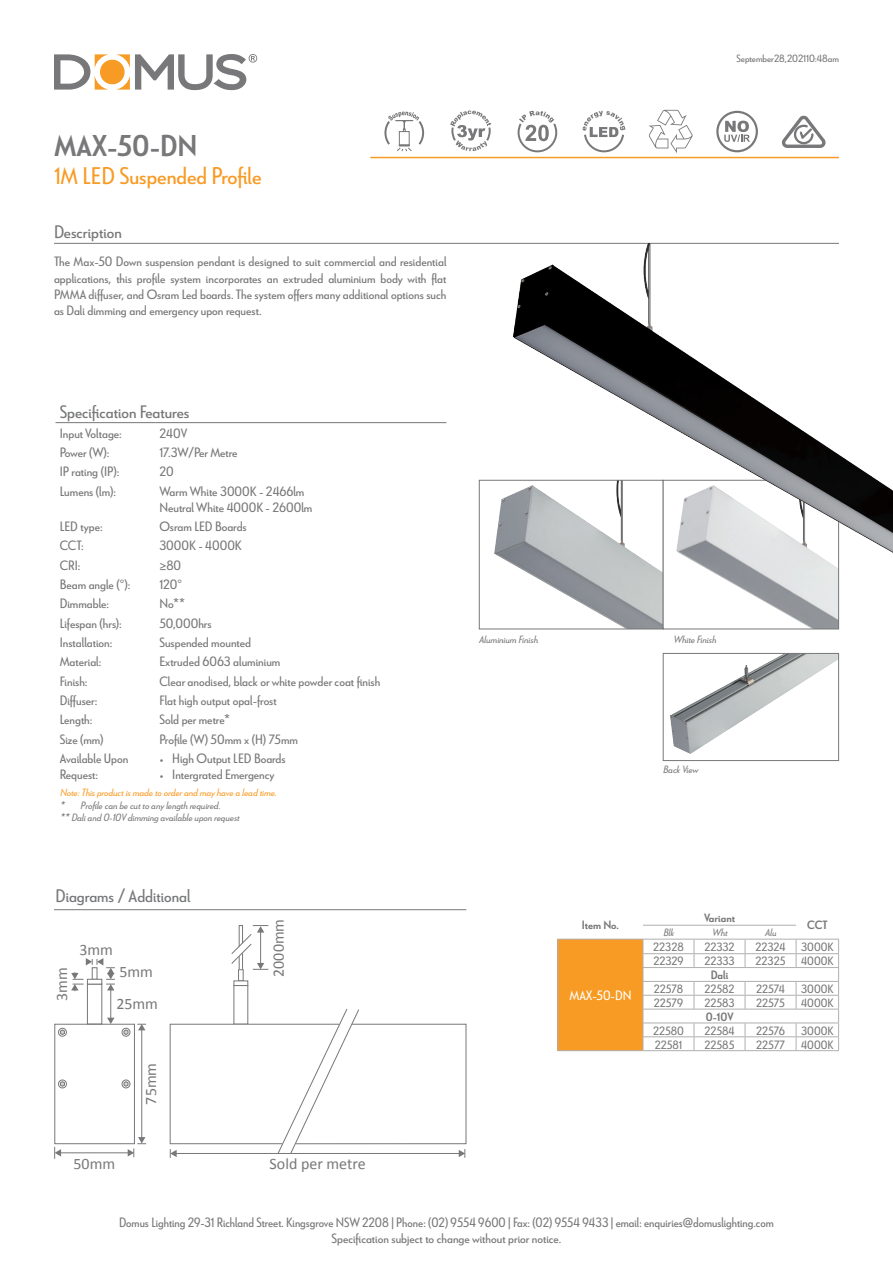
<style>
.page{position:relative;width:893px;height:1263px;background:#fff}
.page>*{position:absolute;margin:0;border:0;box-sizing:border-box;transform-origin:0 0}
.t1{font:700 30px "Le Havre";color:#787779}
.t2{font:24px "Le Havre";color:#f89b24}
.t3{font:18px "Le Havre";color:#767779}
.t4{font:18px "Le Havre";color:#787779}
.t5{font:15.9px/32.1px "Calibri";color:#787779}
.t6{font:13.5px/16.2px "Le Havre";color:#787779}
.t7{font:13.5px/16.2px "Le Havre";color:#787779;text-align:center;scale:.95 1}
.t8{font:13.5px "Le Havre";color:#fff}
.t9{font:12px "Le Havre";color:#787779}
.t10{font:700 12px "Le Havre";color:#787779}
.t11{font:italic 10.5px/12.6px "Le Havre";color:#787779}
.t12{font:italic 10.5px "Le Havre";color:#f89b24}
.t13{font:10.5px "Le Havre";letter-spacing:-.01em;color:#787779}
</style>
<div class="page">
<svg style="left:54px;top:54px;width:55px;height:36px"></svg>
<svg style="left:116px;top:54px;width:141px;height:36px"></svg>
<div style="left:100px;top:60px;width:25px;height:24px;background:#f89b24;border-radius:50%"></div>
<hr style="left:370px;top:157px;width:469px;height:1px;background:#f89b24">
<hr style="left:54px;top:243px;width:785px;height:1px;background:#787779">
<hr style="left:56px;top:422px;width:99px;height:1px;background:#767779">
<hr style="left:155px;top:422px;width:291px;height:1px;background:#767779">
<img style="left:671px;top:727px;width:61px;height:27px">
<div style="left:663px;top:653px;width:176px;height:108px;border:1px solid #787779"></div>
<hr style="left:54px;top:909px;width:412px;height:1px;background:#767779">
<div style="left:87px;top:984px;width:15px;height:40px;border:1px solid #787779"></div>
<hr style="left:110px;top:989px;width:1px;height:30px;background:#787779">
<svg style="left:107px;top:1018px;width:7px;height:6px"></svg>
<svg style="left:71px;top:958px;width:44px;height:33px"></svg>
<div style="left:234px;top:985px;width:14px;height:39px;border:1px solid #787779"></div>
<div style="left:238px;top:969px;width:6px;height:12px;border:1px solid #787779"></div>
<div style="left:234px;top:980px;width:14px;height:6px;border:1px solid #787779"></div>
<div style="left:58px;top:1079px;width:9px;height:9px;border:1px solid #787779;border-radius:50%"></div>
<svg style="left:59px;top:1081px;width:6px;height:6px"></svg>
<div style="left:122px;top:1079px;width:8px;height:9px;border:1px solid #787779;border-radius:50%"></div>
<svg style="left:123px;top:1081px;width:6px;height:6px"></svg>
<div style="left:58px;top:1028px;width:9px;height:8px;border:1px solid #787779;border-radius:50%"></div>
<svg style="left:59px;top:1029px;width:6px;height:6px"></svg>
<div style="left:122px;top:1028px;width:8px;height:8px;border:1px solid #787779;border-radius:50%"></div>
<svg style="left:123px;top:1029px;width:6px;height:6px"></svg>
<hr style="left:141px;top:1029px;width:1px;height:109px;background:#787779">
<svg style="left:137px;top:1024px;width:9px;height:6px"></svg>
<div style="left:54px;top:1024px;width:81px;height:120px;border:1px solid #787779"></div>
<hr style="left:60px;top:1152px;width:69px;height:1px;background:#787779">
<svg style="left:128px;top:1137px;width:18px;height:20px"></svg>
<svg style="left:54px;top:1147px;width:7px;height:12px"></svg>
<svg style="left:169px;top:1008px;width:297px;height:150px"></svg>
<svg style="left:231px;top:925px;width:37px;height:45px"></svg>
<img style="left:478px;top:244px;width:415px;height:483px">
<svg style="left:582px;top:111px;width:43px;height:41px"></svg>
<svg style="left:649px;top:110px;width:44px;height:43px"></svg>
<svg style="left:716px;top:111px;width:42px;height:41px"></svg>
<svg style="left:782px;top:115px;width:44px;height:33px"></svg>
<svg style="left:518px;top:111px;width:39px;height:41px"></svg>
<svg style="left:450px;top:111px;width:41px;height:40px"></svg>
<svg style="left:384px;top:112px;width:40px;height:40px"></svg>
<svg style="left:558px;top:924px;width:281px;height:126px"></svg>
<hr style="left:558px;top:1050px;width:85px;height:1px;background:#b1afb1">
<hr style="left:643px;top:1050px;width:51px;height:1px;background:#b1afb1">
<hr style="left:694px;top:1050px;width:51px;height:1px;background:#b1afb1">
<hr style="left:745px;top:1050px;width:51px;height:1px;background:#b1afb1">
<hr style="left:796px;top:1050px;width:43px;height:1px;background:#b1afb1">
<hr style="left:643px;top:939px;width:51px;height:1px;background:#b1afb1">
<hr style="left:694px;top:939px;width:51px;height:1px;background:#b1afb1">
<hr style="left:745px;top:939px;width:51px;height:1px;background:#b1afb1">
<hr style="left:558px;top:939px;width:85px;height:1px;background:#b1afb1">
<hr style="left:643px;top:925px;width:51px;height:1px;background:#b1afb1">
<hr style="left:694px;top:925px;width:51px;height:1px;background:#b1afb1">
<hr style="left:745px;top:925px;width:51px;height:1px;background:#b1afb1">
<hr style="left:796px;top:939px;width:43px;height:1px;background:#b1afb1">
<hr style="left:796px;top:981px;width:43px;height:1px;background:#b1afb1">
<hr style="left:796px;top:1022px;width:43px;height:1px;background:#b1afb1">
<h1 class="t1" style="left:54px;top:127px;width:145px">MAX-50-DN</h1>
<h2 class="t2" style="left:54px;top:162px;width:209px">1M LED Suspended Profile</h2>
<h3 class="t4" style="left:54px;top:221px;width:69px">Description</h3>
<p class="t6" style="left:54px;top:253px;width:394px;text-align:justify">The Max-50 Down suspension pendant is designed to suit commercial and residential applications, this profile system incorporates an extruded aluminium body with flat PMMA diffuser, and Osram Led boards. The system offers many additional options such as Dali dimming and emergency upon request.</p>
<p class="t13" style="left:737px;top:53px;width:104px">September 28, 2021 10:48 am</p>
<h3 class="t3" style="left:60px;top:402px;width:131px">Specification Features</h3>
<p class="t6" style="left:60px;top:425px;width:64px">Input Voltage:</p>
<p class="t6" style="left:159px;top:425px;width:29px">240V</p>
<p class="t6" style="left:60px;top:444px;width:51px">Power (W):</p>
<p class="t6" style="left:159px;top:444px;width:80px">17.3W/Per Metre</p>
<p class="t6" style="left:60px;top:463px;width:61px">IP rating (IP):</p>
<p class="t6" style="left:159px;top:463px;width:16px">20</p>
<p class="t6" style="left:60px;top:482px;width:58px">Lumens (lm):</p>
<p class="t6" style="left:159px;top:482px;width:154px">Warm White 3000K - 2466lm<br>Neutral White 4000K - 2600lm</p>
<p class="t6" style="left:60px;top:518px;width:44px">LED type:</p>
<p class="t6" style="left:159px;top:518px;width:89px">Osram LED Boards</p>
<p class="t6" style="left:60px;top:537px;width:26px">CCT:</p>
<p class="t6" style="left:159px;top:537px;width:84px">3000K - 4000K</p>
<p class="t6" style="left:60px;top:557px;width:22px">CRI:</p>
<p class="t6" style="left:159px;top:557px;width:23px">≥80</p>
<p class="t6" style="left:60px;top:576px;width:72px">Beam angle (°):</p>
<p class="t6" style="left:159px;top:576px;width:24px">120°</p>
<p class="t6" style="left:60px;top:595px;width:51px">Dimmable:</p>
<p class="t6" style="left:159px;top:595px;width:27px">No**</p>
<p class="t6" style="left:60px;top:615px;width:64px">Lifespan (hrs):</p>
<p class="t6" style="left:159px;top:615px;width:54px">50,000hrs</p>
<p class="t6" style="left:60px;top:634px;width:54px">Installation:</p>
<p class="t6" style="left:159px;top:634px;width:93px">Suspended mounted</p>
<p class="t6" style="left:60px;top:653px;width:43px">Material:</p>
<p class="t6" style="left:159px;top:653px;width:122px">Extruded 6063 aluminium</p>
<p class="t6" style="left:60px;top:672px;width:29px">Finish:</p>
<p class="t6" style="left:159px;top:672px;width:222px">Clear anodised, black or white powder coat finish</p>
<p class="t6" style="left:60px;top:692px;width:39px">Diffuser:</p>
<p class="t6" style="left:159px;top:692px;width:119px">Flat high output opal-frost</p>
<p class="t6" style="left:60px;top:711px;width:34px">Length:</p>
<p class="t6" style="left:159px;top:711px;width:72px">Sold per metre*</p>
<p class="t6" style="left:60px;top:730px;width:45px">Size (mm)</p>
<p class="t6" style="left:159px;top:730px;width:140px">Profile (W) 50mm x (H) 75mm</p>
<p class="t6" style="left:60px;top:750px;width:70px">Available Upon<br>Request:</p>
<p class="t6" style="left:159px;top:750px;width:128px">• High Output LED Boards</p>
<p class="t6" style="left:159px;top:766px;width:117px">• Intergrated Emergency</p>
<p class="t12" style="left:60px;top:786px;width:218px">Note: This product is made to order and may have a lead time.</p>
<p class="t11" style="left:60px;top:798px;width:181px">* Profile can be cut to any length required.<br>** Dali and 0-10V dimming available upon request</p>
<p class="t11" style="left:479px;top:633px;width:60px">Aluminium Finish</p>
<p class="t11" style="left:673px;top:633px;width:44px">White Finish</p>
<p class="t11" style="left:663px;top:763px;width:37px">Back View</p>
<h3 class="t3" style="left:56px;top:885px;width:136px">Diagrams / Additional</h3>
<p class="t5" style="left:45px;top:1001px;width:35px;rotate:-90deg">3mm</p>
<p class="t5" style="left:79px;top:933px;width:35px">3mm</p>
<p class="t5" style="left:116px;top:955px;width:43px">5mm<br>25mm</p>
<p class="t5" style="left:134px;top:1104px;width:43px;rotate:-90deg">75mm</p>
<p class="t5" style="left:262px;top:977px;width:59px;rotate:-90deg">2000mm</p>
<p class="t10" style="left:582px;top:917px;width:39px">Item No.</p>
<p class="t8" style="left:569px;top:988px;width:64px">MAX-50-DN</p>
<p class="t5" style="left:74px;top:1146px;width:43px">50mm</p>
<p class="t5" style="left:270px;top:1146px;width:98px">Sold per metre</p>
<p class="t10" style="left:704px;top:910px;width:33px">Variant</p>
<p class="t11" style="left:663px;top:925px;width:12px">Blk</p>
<p class="t11" style="left:712px;top:925px;width:17px">Wht</p>
<p class="t11" style="left:765px;top:925px;width:13px">Alu</p>
<p class="t10" style="left:807px;top:917px;width:22px">CCT</p>
<p class="t9" style="left:653px;top:940px;width:32px">22328</p>
<p class="t9" style="left:704px;top:940px;width:32px">22332</p>
<p class="t9" style="left:755px;top:940px;width:32px">22324</p>
<p class="t9" style="left:801px;top:940px;width:34px">3000K</p>
<p class="t9" style="left:653px;top:954px;width:32px">22329</p>
<p class="t9" style="left:704px;top:954px;width:32px">22333</p>
<p class="t9" style="left:756px;top:954px;width:31px">22325</p>
<p class="t9" style="left:801px;top:954px;width:34px">4000K</p>
<p class="t10" style="left:711px;top:968px;width:19px">Dali</p>
<p class="t9" style="left:654px;top:982px;width:31px">22578</p>
<p class="t9" style="left:704px;top:982px;width:32px">22582</p>
<p class="t9" style="left:756px;top:982px;width:30px">22574</p>
<p class="t9" style="left:801px;top:982px;width:34px">3000K</p>
<p class="t9" style="left:654px;top:996px;width:31px">22579</p>
<p class="t9" style="left:704px;top:996px;width:32px">22583</p>
<p class="t9" style="left:756px;top:996px;width:30px">22575</p>
<p class="t9" style="left:801px;top:996px;width:34px">4000K</p>
<p class="t10" style="left:706px;top:1009px;width:29px">0-10V</p>
<p class="t9" style="left:653px;top:1023px;width:32px">22580</p>
<p class="t9" style="left:704px;top:1023px;width:32px">22584</p>
<p class="t9" style="left:756px;top:1023px;width:30px">22576</p>
<p class="t9" style="left:801px;top:1023px;width:34px">3000K</p>
<p class="t9" style="left:655px;top:1037px;width:29px">22581</p>
<p class="t9" style="left:705px;top:1037px;width:31px">22585</p>
<p class="t9" style="left:756px;top:1037px;width:30px">22577</p>
<p class="t9" style="left:801px;top:1037px;width:34px">4000K</p>
<p class="t7" style="left:119px;top:1214px;width:690px">Domus Lighting 29-31 Richland Street. Kingsgrove NSW 2208 | Phone: (02) 9554 9600 | Fax: (02) 9554 9433 | email: enquiries@domuslighting.com<br>Specification subject to change without prior notice.</p>
</div>
